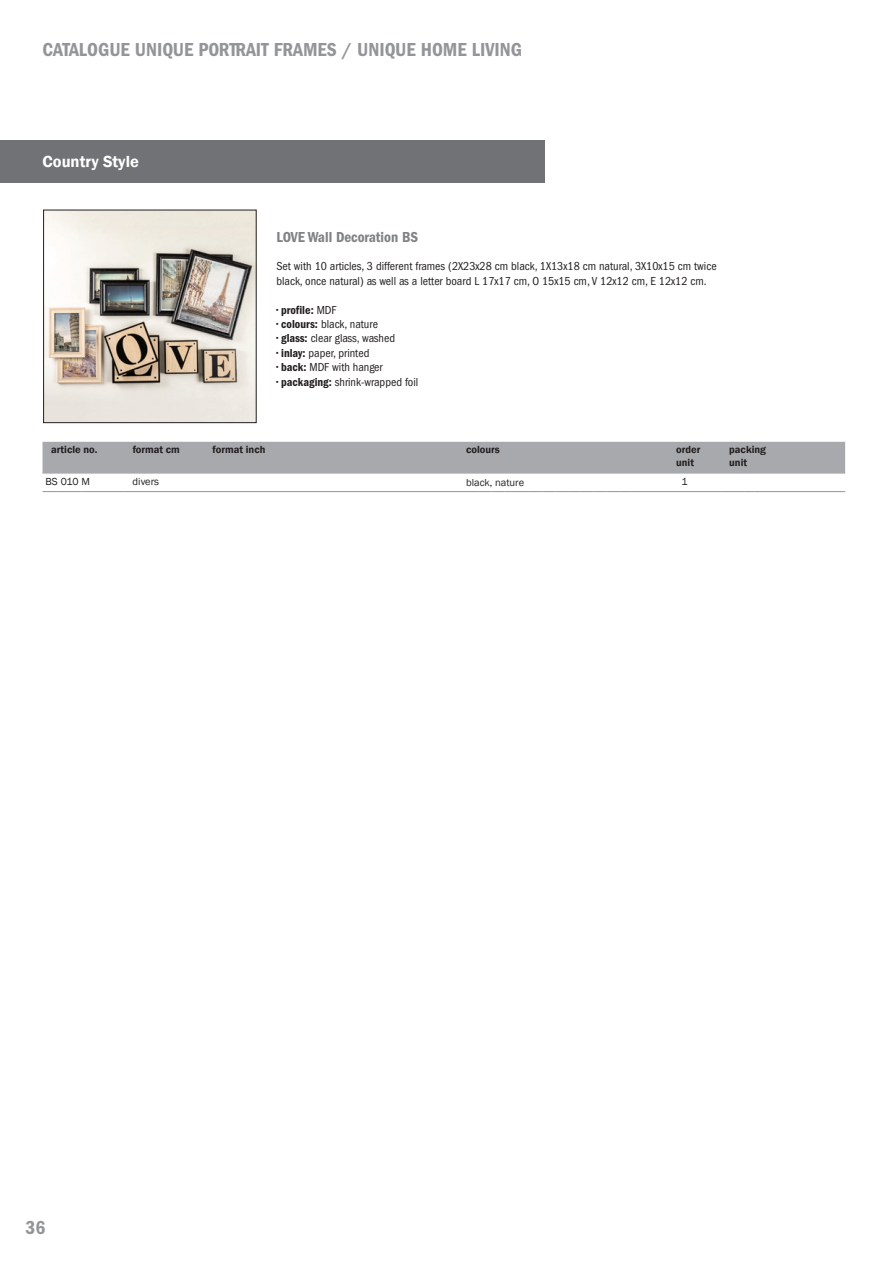
<style>
.page{position:relative;width:893px;height:1263px;background:#fff}
.page>*{position:absolute;margin:0;border:0;box-sizing:border-box;transform-origin:0 0}
.t1{font:19.5px "Franklin Gothic LT Pro Cn Dm";color:#939598}
.t2{font:600 16.5px "Franklin Gothic";color:#fff}
.t3{font:15px "Franklin Gothic LT Pro Cn Dm";color:#808285}
.t4{font:condensed 12px/14.4px "Franklin Gothic LT Pro";color:#231f20}
.t5{font:12px "Franklin Gothic LT Pro Cn Dm";color:#231f20}
.t6{font:600 10.5px/12.6px "Franklin Gothic";color:#231f20}
.t7{font:10.5px "Franklin Gothic";color:#231f20}
.s1{font-family:"Franklin Gothic LT Pro";font-stretch:condensed}
.s2{font-family:"Franklin Gothic LT Pro Cn Dm";font-stretch:normal}
</style>
<div class="page">
<hr style="left:82px;top:491px;width:42px;height:1px;background:#939598">
<svg style="left:43px;top:491px;width:39px;height:1px"></svg>
<hr style="left:124px;top:491px;width:80px;height:1px;background:#939598">
<hr style="left:204px;top:491px;width:80px;height:1px;background:#939598">
<hr style="left:284px;top:491px;width:91px;height:1px;background:#939598">
<hr style="left:375px;top:491px;width:91px;height:1px;background:#939598">
<svg style="left:466px;top:491px;width:166px;height:1px"></svg>
<hr style="left:632px;top:491px;width:41px;height:1px;background:#939598">
<hr style="left:673px;top:491px;width:49px;height:1px;background:#939598">
<svg style="left:722px;top:491px;width:54px;height:1px"></svg>
<hr style="left:776px;top:491px;width:69px;height:1px;background:#939598">
<img style="left:45px;top:212px;width:209px;height:209px">
<div style="left:43px;top:210px;width:213px;height:213px;border:1px solid #231f20"></div>
<div style="left:43px;top:442px;width:802px;height:32px;background:#a8a9ad"></div>
<div style="left:0;top:140px;width:544px;height:43px;background:#717275"></div>
<h1 class="t1" style="left:43px;top:38px;width:481px">CATALOGUE UNIQUE PORTRAIT FRAMES / UNIQUE HOME LIVING</h1>
<h2 class="t2" style="left:43px;top:152px;width:98px">Country Style</h2>
<p class="t3" style="left:276px;top:228px;width:143px">LOVE Wall Decoration BS</p>
<p class="t4" style="left:276px;top:259px;width:442px">Set with 10 articles, 3 different frames (2X23x28 cm black, 1X13x18 cm natural, 3X10x15 cm twice black, once natural) as well as a letter board L 17x17 cm, O 15x15 cm, V 12x12 cm, E 12x12 cm.</p>
<p class="t5" style="left:276px;top:303px;width:61px">• profile: <span class="s1">MDF</span></p>
<p class="t4" style="left:276px;top:317px;width:103px"><span class="s2">• colours:</span> black, nature</p>
<p class="t4" style="left:276px;top:331px;width:120px"><span class="s2">• glass:</span> clear glass, washed</p>
<p class="t4" style="left:276px;top:346px;width:95px"><span class="s2">• inlay:</span> paper, printed</p>
<p class="t4" style="left:276px;top:360px;width:108px"><span class="s2">• back:</span> MDF with hanger</p>
<p class="t4" style="left:276px;top:375px;width:143px"><span class="s2">• packaging:</span> shrink-wrapped foil</p>
<p class="t6" style="left:51px;top:444px;width:48px">article no.</p>
<p class="t6" style="left:133px;top:444px;width:49px">format cm</p>
<p class="t6" style="left:213px;top:444px;width:54px">format inch</p>
<p class="t6" style="left:466px;top:444px;width:35px">colours</p>
<p class="t6" style="left:676px;top:444px;width:26px">order unit</p>
<p class="t6" style="left:729px;top:444px;width:38px">packing unit</p>
<p class="t7" style="left:466px;top:476px;width:60px">black, nature</p>
<p class="t7" style="left:46px;top:475px;width:46px">BS 010 M</p>
<p class="t7" style="left:133px;top:475px;width:28px">divers</p>
<p class="t7" style="left:681px;top:475px;width:8px">1</p>
<h1 class="t1" style="left:26px;top:1216px;width:21px">36</h1>
</div>
